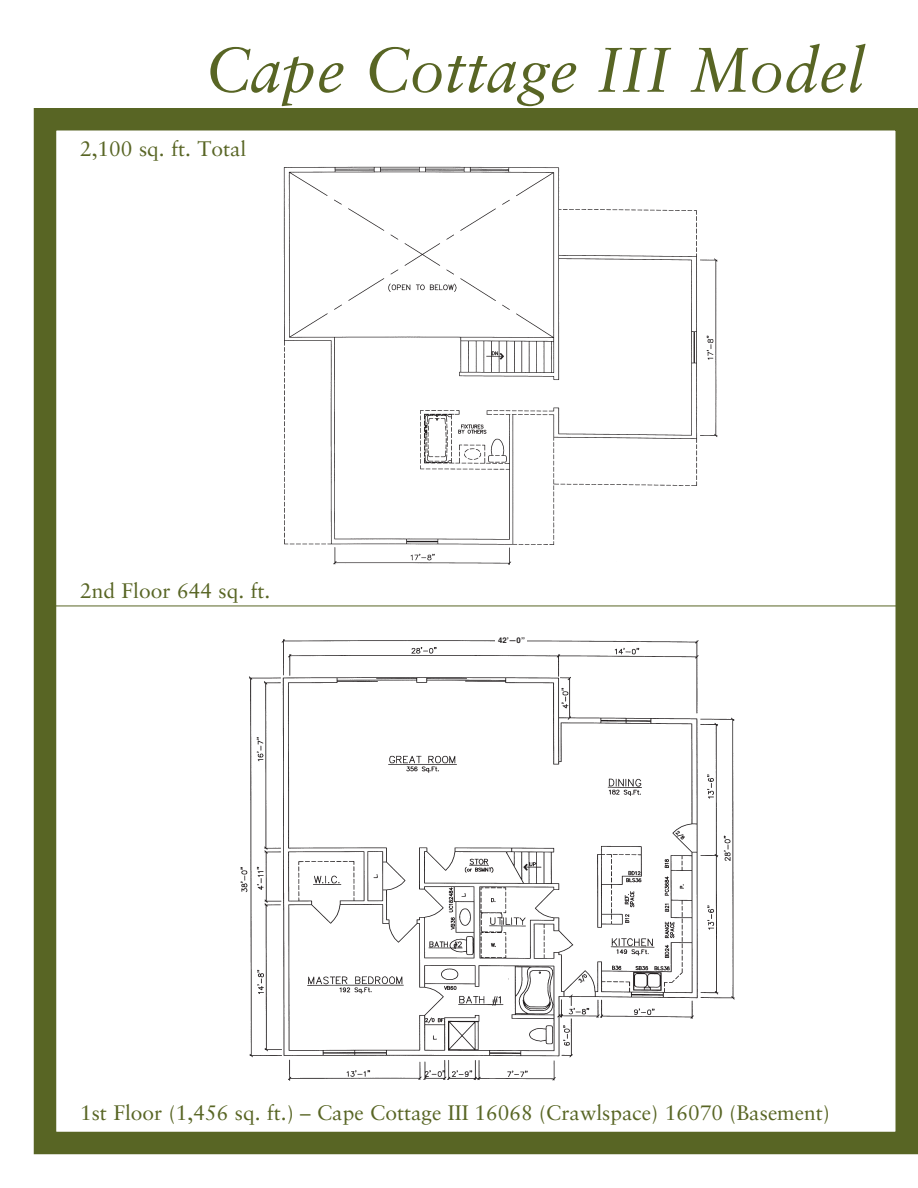
<style>
.page{position:relative;width:918px;height:1188px;background:#fff}
.page>*{position:absolute;margin:0;border:0;box-sizing:border-box;transform-origin:0 0}
.t1{font:italic 63px "Sabon";color:#586524}
.t2{font:21px "Sabon";color:#586524}
.t3{font:700 7.8px "Helvetica";color:#231f20}
</style>
<div class="page">
<div style="left:34px;top:108px;width:884px;height:1046px;border:22px solid #586524"></div>
<hr style="left:46px;top:606px;width:858px;height:1px;background:#586524">
<img style="left:283px;top:166px;width:435px;height:399px">
<img style="left:240px;top:639px;width:495px;height:442px">
<div style="left:496px;top:631px;width:31px;height:16px;background:#fff"></div>
<h1 class="t1" style="left:205px;top:33px;width:661px">Cape Cottage III Model</h1>
<p class="t2" style="left:80px;top:136px;width:168px">2,100 sq. ft. Total</p>
<p class="t2" style="left:80px;top:578px;width:192px">2nd Floor 644 sq. ft.</p>
<p class="t3" style="left:498px;top:634px;width:28px">42’—0”</p>
<p class="t2" style="left:80px;top:1101px;width:751px">1st Floor (1,456 sq. ft.) – Cape Cottage III 16068 (Crawlspace) 16070 (Basement)</p>
</div>
